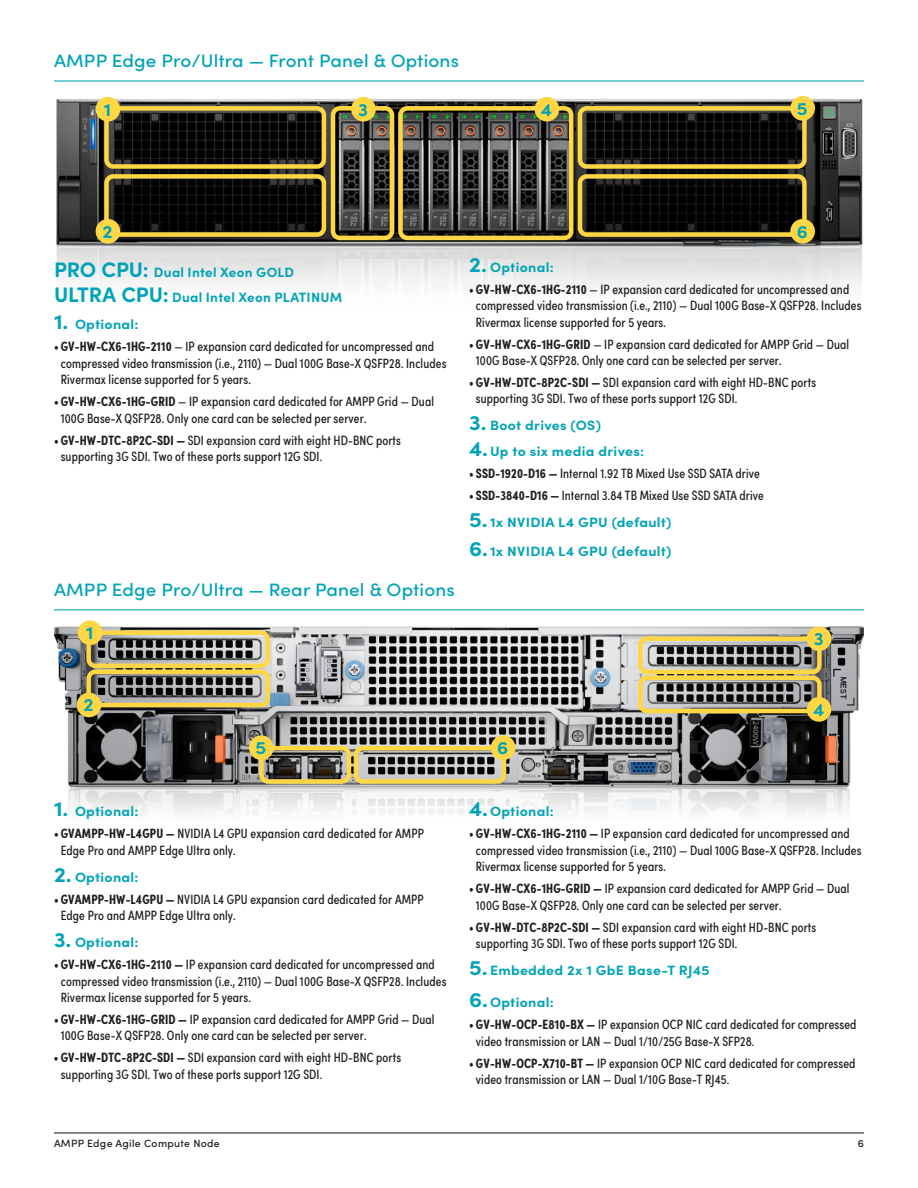
<style>
.page{position:relative;width:918px;height:1188px;background:#fff}
.page>*{position:absolute;margin:0;border:0;box-sizing:border-box;transform-origin:0 0}
.t1{font:500 18px "Sofia Pro";letter-spacing:.01em;color:#00a3b7;scale:1.05 1}
.t2{font:700 18px "Sofia Pro";color:#00a3b7;scale:1.05 1}
.t3{font:13.5px/16.5px "Sofia Pro Condensed";letter-spacing:.01em;color:#1d1d1b}
.t4{font:700 13.5px/25.7px "Sofia Pro";letter-spacing:.02em;color:#00a3b7;scale:1.05 1}
.t5{font:700 13.5px/25.2px "Sofia Pro";letter-spacing:.02em;color:#00a3b7}
.t6{font:500 10.5px "Sofia Pro";letter-spacing:.03em;color:#1d1d1b}
.s1{font-size:21px}
.s2{font-weight:700}
</style>
<div class="page">
<hr style="left:54px;top:1132px;width:810px;height:1px;background:#1d1d1b">
<hr style="left:54px;top:80px;width:810px;height:2px;background:#00a3b7">
<hr style="left:54px;top:609px;width:810px;height:1px;background:#00a3b7">
<img style="left:56px;top:98px;width:807px;height:191px">
<img style="left:54px;top:620px;width:810px;height:193px">
<div style="left:104px;top:106px;width:222px;height:63px;border:4px solid #ffd644;border-radius:7px"></div>
<div style="left:104px;top:174px;width:222px;height:63px;border:4px solid #ffd644;border-radius:7px"></div>
<div style="left:578px;top:174px;width:229px;height:63px;border:4px solid #ffd644;border-radius:7px"></div>
<div style="left:578px;top:106px;width:229px;height:63px;border:4px solid #ffd644;border-radius:7px"></div>
<div style="left:331px;top:106px;width:63px;height:134px;border:4px solid #ffd644;border-radius:7px"></div>
<div style="left:398px;top:106px;width:175px;height:134px;border:4px solid #ffd644;border-radius:7px"></div>
<div style="left:86px;top:630px;width:184px;height:38px;border:4px solid #ffd644;border-radius:7px"></div>
<div style="left:638px;top:636px;width:184px;height:38px;border:4px solid #ffd644;border-radius:7px"></div>
<div style="left:86px;top:670px;width:184px;height:37px;border:4px solid #ffd644;border-radius:7px"></div>
<div style="left:354px;top:746px;width:152px;height:38px;border:4px solid #ffd644;border-radius:7px"></div>
<div style="left:259px;top:746px;width:92px;height:38px;border:4px solid #ffd644;border-radius:7px"></div>
<div style="left:638px;top:676px;width:184px;height:37px;border:4px solid #ffd644;border-radius:7px"></div>
<div style="left:96px;top:97px;width:24px;height:25px;background:#ffd644;border-radius:50%"></div>
<div style="left:96px;top:219px;width:24px;height:25px;background:#ffd644;border-radius:50%"></div>
<div style="left:790px;top:219px;width:25px;height:25px;background:#ffd644;border-radius:50%"></div>
<div style="left:78px;top:620px;width:24px;height:25px;background:#ffd644;border-radius:50%"></div>
<div style="left:807px;top:626px;width:24px;height:25px;background:#ffd644;border-radius:50%"></div>
<div style="left:790px;top:96px;width:25px;height:25px;background:#ffd644;border-radius:50%"></div>
<div style="left:807px;top:697px;width:24px;height:25px;background:#ffd644;border-radius:50%"></div>
<div style="left:491px;top:735px;width:24px;height:25px;background:#ffd644;border-radius:50%"></div>
<div style="left:249px;top:735px;width:25px;height:25px;background:#ffd644;border-radius:50%"></div>
<div style="left:351px;top:97px;width:25px;height:25px;background:#ffd644;border-radius:50%"></div>
<div style="left:535px;top:97px;width:24px;height:25px;background:#ffd644;border-radius:50%"></div>
<div style="left:77px;top:693px;width:24px;height:24px;background:#ffd644;border-radius:50%"></div>
<h1 class="t1" style="left:54px;top:47px;width:387px">AMPP Edge Pro/Ultra — Front Panel &amp; Options</h1>
<h1 class="t2" style="left:104px;top:96px;width:9px">1</h1>
<h1 class="t2" style="left:358px;top:96px;width:11px">3</h1>
<h1 class="t2" style="left:541px;top:96px;width:12px">4</h1>
<h1 class="t2" style="left:797px;top:95px;width:12px">5</h1>
<h1 class="t2" style="left:103px;top:218px;width:11px">2</h1>
<h1 class="t2" style="left:797px;top:218px;width:12px">6</h1>
<p class="t5" style="left:54px;top:259px;width:290px"><span class="s1">PRO CPU:</span> Dual Intel Xeon GOLD<br><span class="s1">ULTRA CPU:</span> Dual Intel Xeon PLATINUM</p>
<p class="t4" style="left:54px;top:311px;width:82px"><span class="s1">1.</span> Optional:</p>
<p class="t3" style="left:61px;top:338px;width:387px;text-indent:-7px">• <span class="s2">GV-HW-CX6-1HG-2110</span> — IP expansion card dedicated for uncompressed and compressed video transmission (i.e., 2110) — Dual 100G Base-X QSFP28. Includes<br>Rivermax license supported for 5 years.</p>
<p class="t3" style="left:61px;top:392px;width:375px;text-indent:-7px">• <span class="s2">GV-HW-CX6-1HG-GRID</span> — IP expansion card dedicated for AMPP Grid — Dual<br>100G Base-X QSFP28. Only one card can be selected per server.</p>
<p class="t3" style="left:61px;top:431px;width:342px;text-indent:-7px">• <span class="s2">GV-HW-DTC-8P2C-SDI —</span> SDI expansion card with eight HD-BNC ports supporting 3G SDI. Two of these ports support 12G SDI.</p>
<h1 class="t1" style="left:54px;top:576px;width:383px">AMPP Edge Pro/Ultra — Rear Panel &amp; Options</h1>
<h1 class="t2" style="left:86px;top:619px;width:9px">1</h1>
<p class="t4" style="left:469px;top:253px;width:82px"><span class="s1">2.</span> Optional:</p>
<p class="t3" style="left:476px;top:280px;width:387px;text-indent:-7px">• <span class="s2">GV-HW-CX6-1HG-2110</span> — IP expansion card dedicated for uncompressed and compressed video transmission (i.e., 2110) — Dual 100G Base-X QSFP28. Includes<br>Rivermax license supported for 5 years.</p>
<p class="t3" style="left:476px;top:335px;width:375px;text-indent:-7px">• <span class="s2">GV-HW-CX6-1HG-GRID</span> — IP expansion card dedicated for AMPP Grid — Dual<br>100G Base-X QSFP28. Only one card can be selected per server.</p>
<p class="t3" style="left:476px;top:373px;width:342px;text-indent:-7px">• <span class="s2">GV-HW-DTC-8P2C-SDI —</span> SDI expansion card with eight HD-BNC ports supporting 3G SDI. Two of these ports support 12G SDI.</p>
<p class="t4" style="left:469px;top:412px;width:168px"><span class="s1">3.</span> Boot drives (OS)<br><span class="s1">4.</span>Up to six media drives:</p>
<p class="t3" style="left:469px;top:464px;width:292px">• <span class="s2">SSD-1920-D16 —</span> Internal 1.92 TB Mixed Use SSD SATA drive</p>
<p class="t3" style="left:469px;top:486px;width:296px">• <span class="s2">SSD-3840-D16 —</span> Internal 3.84 TB Mixed Use SSD SATA drive</p>
<p class="t4" style="left:469px;top:507px;width:194px;line-height:28.7px"><span class="s1">5.</span> 1x NVIDIA L4 GPU (default)<br><span class="s1">6.</span>1x NVIDIA L4 GPU (default)</p>
<h1 class="t2" style="left:814px;top:625px;width:11px">3</h1>
<h1 class="t2" style="left:84px;top:691px;width:11px">2</h1>
<h1 class="t2" style="left:813px;top:696px;width:12px">4</h1>
<h1 class="t2" style="left:256px;top:734px;width:12px">5</h1>
<h1 class="t2" style="left:497px;top:734px;width:12px">6</h1>
<p class="t4" style="left:54px;top:798px;width:82px"><span class="s1">1.</span> Optional:</p>
<p class="t3" style="left:61px;top:825px;width:365px;text-indent:-7px">• <span class="s2">GVAMPP-HW-L4GPU —</span> NVIDIA L4 GPU expansion card dedicated for AMPP<br>Edge Pro and AMPP Edge Ultra only.</p>
<p class="t4" style="left:54px;top:863px;width:82px"><span class="s1">2.</span> Optional:</p>
<p class="t3" style="left:61px;top:890px;width:365px;text-indent:-7px">• <span class="s2">GVAMPP-HW-L4GPU —</span> NVIDIA L4 GPU expansion card dedicated for AMPP<br>Edge Pro and AMPP Edge Ultra only.</p>
<p class="t4" style="left:54px;top:928px;width:82px"><span class="s1">3.</span> Optional:</p>
<p class="t3" style="left:61px;top:955px;width:387px;text-indent:-7px">• <span class="s2">GV-HW-CX6-1HG-2110 —</span> IP expansion card dedicated for uncompressed and compressed video transmission (i.e., 2110) — Dual 100G Base-X QSFP28. Includes<br>Rivermax license supported for 5 years.</p>
<p class="t3" style="left:61px;top:1010px;width:375px;text-indent:-7px">• <span class="s2">GV-HW-CX6-1HG-GRID —</span> IP expansion card dedicated for AMPP Grid — Dual<br>100G Base-X QSFP28. Only one card can be selected per server.</p>
<p class="t3" style="left:61px;top:1049px;width:342px;text-indent:-7px">• <span class="s2">GV-HW-DTC-8P2C-SDI —</span> SDI expansion card with eight HD-BNC ports supporting 3G SDI. Two of these ports support 12G SDI.</p>
<p class="t4" style="left:469px;top:798px;width:82px"><span class="s1">4.</span>Optional:</p>
<p class="t3" style="left:476px;top:825px;width:387px;text-indent:-7px">• <span class="s2">GV-HW-CX6-1HG-2110 —</span> IP expansion card dedicated for uncompressed and compressed video transmission (i.e., 2110) — Dual 100G Base-X QSFP28. Includes<br>Rivermax license supported for 5 years.</p>
<p class="t3" style="left:476px;top:879px;width:375px;text-indent:-7px">• <span class="s2">GV-HW-CX6-1HG-GRID —</span> IP expansion card dedicated for AMPP Grid — Dual<br>100G Base-X QSFP28. Only one card can be selected per server.</p>
<p class="t3" style="left:476px;top:918px;width:342px;text-indent:-7px">• <span class="s2">GV-HW-DTC-8P2C-SDI —</span> SDI expansion card with eight HD-BNC ports supporting 3G SDI. Two of these ports support 12G SDI.</p>
<p class="t4" style="left:469px;top:956px;width:231px"><span class="s1">5.</span> Embedded 2x 1 GbE Base-T RJ45</p>
<p class="t4" style="left:469px;top:989px;width:82px"><span class="s1">6.</span>Optional:</p>
<p class="t3" style="left:476px;top:1016px;width:382px;text-indent:-7px">• <span class="s2">GV-HW-OCP-E810-BX —</span> IP expansion OCP NIC card dedicated for compressed video transmission or LAN — Dual 1/10/25G Base-X SFP28.</p>
<p class="t3" style="left:476px;top:1054px;width:381px;text-indent:-7px">• <span class="s2">GV-HW-OCP-X710-BT —</span> IP expansion OCP NIC card dedicated for compressed video transmission or LAN — Dual 1/10G Base-T RJ45.</p>
<p class="t6" style="left:54px;top:1136px;width:167px">AMPP Edge Agile Compute Node</p>
<p class="t6" style="left:858px;top:1136px;width:8px">6</p>
</div>
